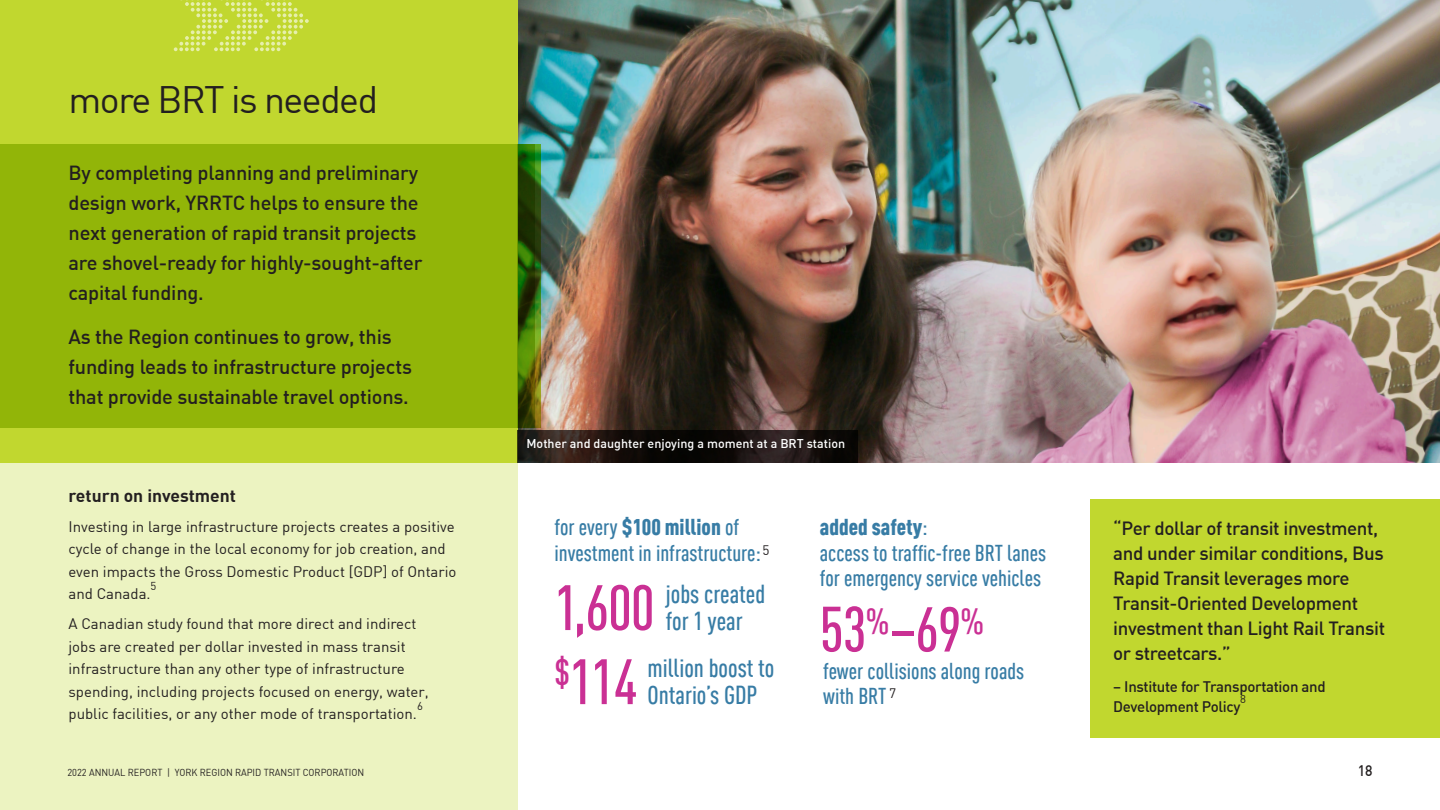
<style>
.page{position:relative;width:1440px;height:810px;background:#fff}
.page>*{position:absolute;margin:0;border:0;box-sizing:border-box;transform-origin:0 0}
.Award_Highlights{font:500 63px "DIN Cond";letter-spacing:-.02em;color:#ca3094}
.Award_Highlights-2{font:500 62.25px "DIN Cond";color:#ca3094}
.Header_1{font:37.5px "DIN";letter-spacing:-.04em;color:#231f20}
.Award_Highlights-3{font:500 25.5px/27px "DIN Cond";color:#377ca5}
.Award_Highlights-4{font:500 22.5px/25.5px "DIN Cond";color:#377ca5}
.Main_Paragraph_Style{font:500 20px/30px "DIN";letter-spacing:-.01em;color:#231f20}
.t1{font:500 18.75px/25px "DIN";letter-spacing:-.02em;color:#231f20}
.Sub_Head{font:700 17.5px "DIN";color:#231f20}
.Main_Paragraph_Style-2{font:15px/22.5px "DIN";color:#231f20}
.t2{font:500 15px/20px "DIN";letter-spacing:-.02em;color:#231f20}
.t3{font:500 15px "DIN";letter-spacing:-.02em;color:#231f20;scale:.93 1}
.Caption_white{font:500 12.5px "DIN";color:#fff}
.Main_Paragraph_Style-3{font:11.25px "DIN";color:#231f20}
.t4{font:10px "DIN";color:#231f20;scale:.93 1}
.s1{font-weight:900}
.s2{font-size:63px}
</style>
<div class="page">
<img style="left:518px;top:0;width:922px;height:463px">
<div style="left:0;top:463px;width:518px;height:347px;background:#ecf3c1"></div>
<div style="left:0;top:0;width:518px;height:463px;background:#c1d72f"></div>
<div style="left:0;top:144px;width:535px;height:284px;background:#92b508"></div>
<svg style="left:518px;top:144px;width:23px;height:284px;background:#365908"></svg>
<div style="left:1091px;top:499px;width:349px;height:238px;background:#c1d72f"></div>
<svg style="left:518px;top:431px;width:340px;height:32px;background:#1b1310"></svg>
<svg style="left:174px;top:0;width:135px;height:51px"></svg>
<h1 class="Header_1" style="left:69px;top:76px;width:311px">more BRT is needed</h1>
<p class="Main_Paragraph_Style" style="left:69px;top:157px;width:355px">By completing planning and preliminary design work, YRRTC helps to ensure the next generation of rapid transit projects are shovel-ready for highly-sought-after capital funding.</p>
<p class="Main_Paragraph_Style" style="left:69px;top:321px;width:345px">As the Region continues to grow, this funding leads to infrastructure projects that provide sustainable travel options.</p>
<p class="Sub_Head" style="left:69px;top:484px;width:169px">return on investment</p>
<p class="Main_Paragraph_Style-2" style="left:69px;top:515px;width:389px">Investing in large infrastructure projects creates a positive cycle of change in the local economy for job creation, and even impacts the Gross Domestic Product [GDP] of Ontario and Canada.</p>
<p class="Main_Paragraph_Style-3" style="left:151px;top:579px;width:7px">5</p>
<p class="Main_Paragraph_Style-2" style="left:69px;top:612px;width:362px">A Canadian study found that more direct and indirect jobs are created per dollar invested in mass transit infrastructure than any other type of infrastructure spending, including projects focused on energy, water, public facilities, or any other mode of transportation.</p>
<p class="Main_Paragraph_Style-3" style="left:417px;top:699px;width:7px">6</p>
<p class="Caption_white" style="left:527px;top:436px;width:320px">Mother and daughter enjoying a moment at a BRT station</p>
<p class="Award_Highlights-4" style="left:555px;top:514px;width:216px">for every <span class="s1">$100 million</span> of investment in infrastructure:<sup>5</sup></p>
<p class="Award_Highlights" style="left:555px;top:570px;width:102px">1,600</p>
<p class="Award_Highlights-3" style="left:666px;top:580px;width:101px">jobs created for 1 year</p>
<p class="Award_Highlights-3" style="left:648px;top:654px;width:128px">million boost to<br>Ontario’s GDP</p>
<p class="Award_Highlights" style="left:555px;top:644px;width:85px"><sup>$</sup>114</p>
<p class="Award_Highlights-4" style="left:820px;top:514px;width:228px"><span class="s1">added safety</span>:<br>access to traffic-free BRT lanes for emergency service vehicles</p>
<p class="Award_Highlights-2" style="left:820px;top:592px;width:166px"><span class="s2">53</span><sup>%</sup>–69<sup>%</sup></p>
<p class="Award_Highlights-4" style="left:823px;top:657px;width:203px">fewer collisions along roads with BRT <sup>7</sup></p>
<p class="t1" style="left:1113px;top:515px;width:273px">“Per dollar of transit investment, and under similar conditions, Bus<br>Rapid Transit leverages more<br>Transit-Oriented Development investment than Light Rail Transit or streetcars.”</p>
<p class="t2" style="left:1113px;top:676px;width:214px">– Institute for Transportation and<br>Development Policy</p>
<p class="Main_Paragraph_Style-3" style="left:1240px;top:692px;width:7px">8</p>
<p class="t4" style="left:68px;top:766px;width:321px">2022 ANNUAL REPORT | YORK REGION RAPID TRANSIT CORPORATION</p>
<p class="t3" style="left:1358px;top:761px;width:17px">18</p>
</div>
